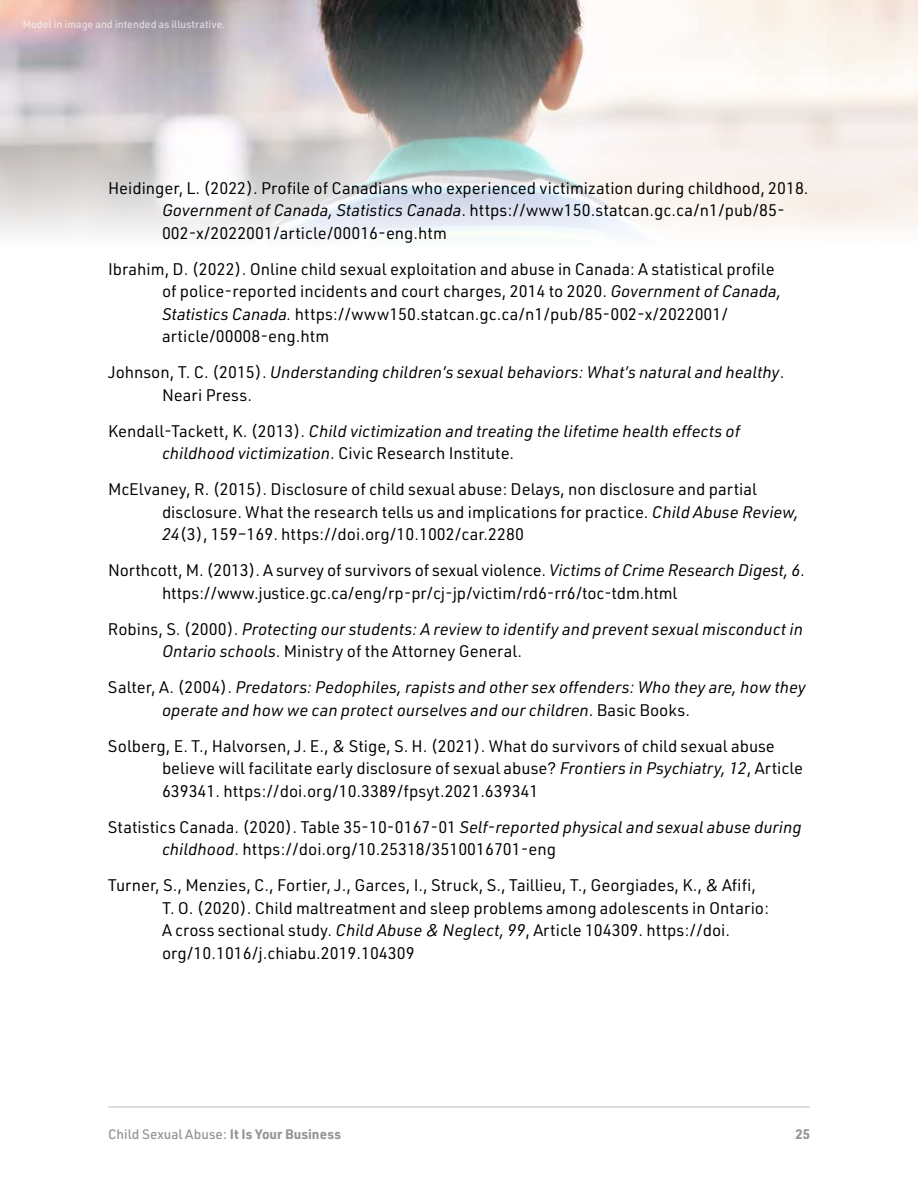
<style>
.page{position:relative;width:918px;height:1188px;background:#fff}
.page>*{position:absolute;margin:0;border:0;box-sizing:border-box;transform-origin:0 0}
.t1{font:16.5px/22.5px "URWDIN";color:#000}
.t2{font:italic 16.5px/22.5px "URWDIN";color:#000}
.t3{font:500 13.5px "URWDIN";color:#939598}
.t4{font:700 13.5px "URWDIN";color:#939598}
.t5{font:500 10.5px "URWDIN";color:#fff}
.s1{font-style:italic}
.s2{font-style:normal}
.s3{font-weight:700}
</style>
<div class="page">
<img style="left:0;top:0;width:918px;height:239px">
<hr style="left:108px;top:1107px;width:702px;height:1px;background:#bcbec0">
<p class="t5" style="left:22px;top:18px;width:204px">Model in image and intended as illustrative.</p>
<p class="t1" style="left:162px;top:176px;width:648px;text-indent:-54px">Heidinger, L. (2022). Profile of Canadians who experienced victimization during childhood, 2018.<br><span class="s1">Government of Canada, Statistics Canada</span>. https://www150.statcan.gc.ca/n1/pub/85-<br>002-x/2022001/article/00016-eng.htm</p>
<p class="t1" style="left:162px;top:257px;width:621px;text-indent:-54px">Ibrahim, D. (2022). Online child sexual exploitation and abuse in Canada: A statistical profile of police-reported incidents and court charges, 2014 to 2020. <span class="s1">Government of Canada, Statistics Canada.</span> https://www150.statcan.gc.ca/n1/pub/85-002-x/2022001/ article/00008-eng.htm</p>
<p class="t2" style="left:162px;top:360px;width:624px;text-indent:-54px"><span class="s2">Johnson, T. C. (2015).</span> Understanding children’s sexual behaviors: What’s natural and healthy<span class="s2">.<br>Neari Press.</span></p>
<p class="t2" style="left:162px;top:419px;width:580px;text-indent:-54px"><span class="s2">Kendall-Tackett, K. (2013).</span> Child victimization and treating the lifetime health effects of childhood victimization<span class="s2">. Civic Research Institute.</span></p>
<p class="t1" style="left:162px;top:477px;width:638px;text-indent:-54px">McElvaney, R. (2015). Disclosure of child sexual abuse: Delays, non‐disclosure and partial disclosure. What the research tells us and implications for practice. <span class="s1">Child Abuse Review,<br>24</span>(3), 159–169. https://doi.org/10.1002/car.2280</p>
<p class="t1" style="left:162px;top:558px;width:644px;text-indent:-54px">Northcott, M. (2013). A survey of survivors of sexual violence. <span class="s1">Victims of Crime Research Digest, 6</span>. https://www.justice.gc.ca/eng/rp-pr/cj-jp/victim/rd6-rr6/toc-tdm.html</p>
<p class="t2" style="left:162px;top:617px;width:643px;text-indent:-54px"><span class="s2">Robins, S. (2000).</span> Protecting our students: A review to identify and prevent sexual misconduct in<br>Ontario schools<span class="s2">. Ministry of the Attorney General.</span></p>
<p class="t2" style="left:162px;top:675px;width:645px;text-indent:-54px"><span class="s2">Salter, A. (2004).</span> Predators: Pedophiles, rapists and other sex offenders: Who they are, how they operate and how we can protect ourselves and our children<span class="s2">. Basic Books.</span></p>
<p class="t1" style="left:162px;top:734px;width:643px;text-indent:-54px">Solberg, E. T., Halvorsen, J. E., &amp; Stige, S. H. (2021). What do survivors of child sexual abuse believe will facilitate early disclosure of sexual abuse? <span class="s1">Frontiers in Psychiatry, 12</span>, Article<br>639341. https://doi.org/10.3389/fpsyt.2021.639341</p>
<p class="t1" style="left:162px;top:815px;width:641px;text-indent:-54px">Statistics Canada. (2020). Table 35-10-0167-01 <span class="s1">Self-reported physical and sexual abuse during childhood</span>. https://doi.org/10.25318/3510016701-eng</p>
<p class="t1" style="left:162px;top:874px;width:609px;text-indent:-54px">Turner, S., Menzies, C., Fortier, J., Garces, I., Struck, S., Taillieu, T., Georgiades, K., &amp; Afifi, T. O. (2020). Child maltreatment and sleep problems among adolescents in Ontario:<br>A cross sectional study. <span class="s1">Child Abuse &amp; Neglect, 99</span>, Article 104309. https://doi. org/10.1016/j.chiabu.2019.104309</p>
<p class="t3" style="left:108px;top:1125px;width:235px">Child Sexual Abuse: <span class="s3">It Is Your Business</span></p>
<p class="t4" style="left:795px;top:1125px;width:16px">25</p>
</div>
